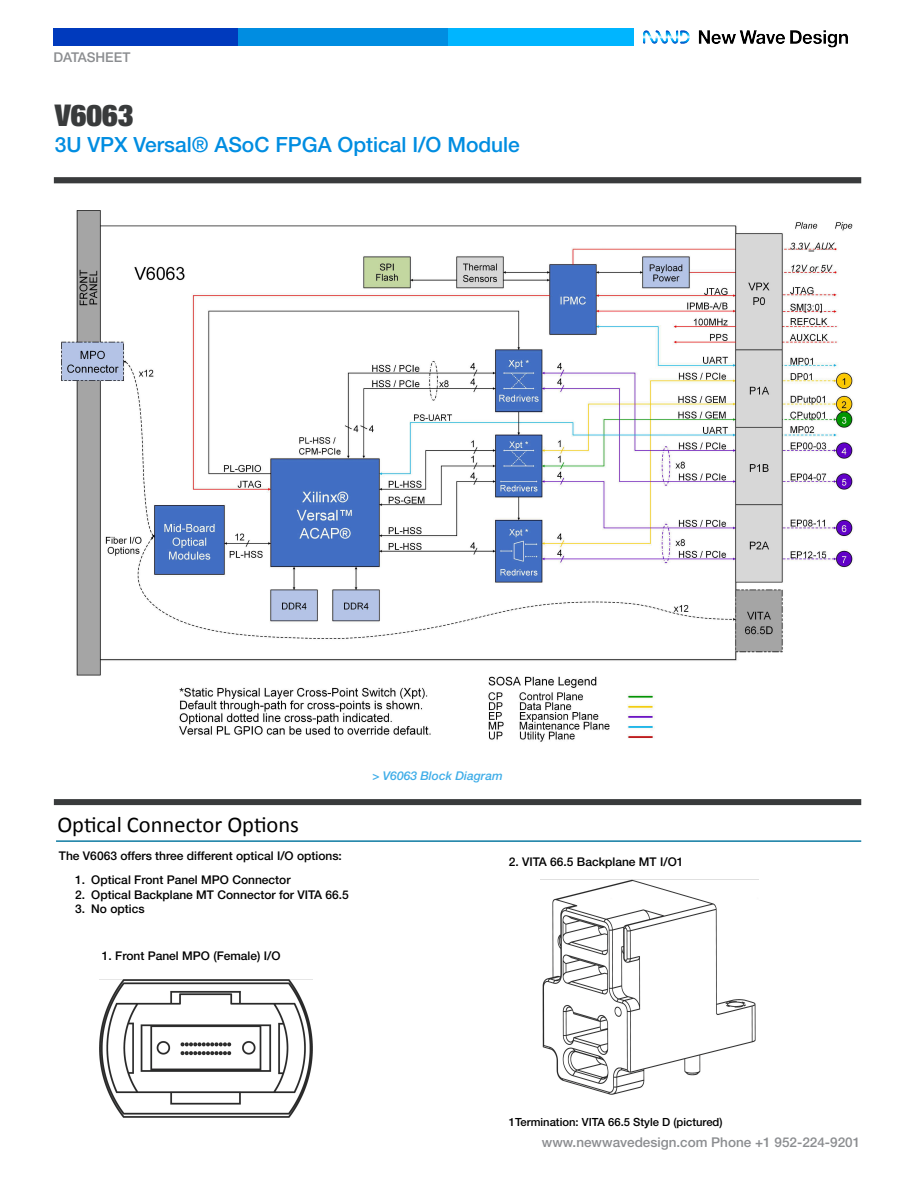
<style>
.page{position:relative;width:918px;height:1188px;background:#fff}
.page>*{position:absolute;margin:0;border:0;box-sizing:border-box;transform-origin:0 0}
.t1{font:900 condensed 30px "Helvetica Neue LT Std";color:#393b3c}
.t2{font:22.5px "Calibri";color:#000}
.t3{font:500 21px "Helvetica Neue LT Std";color:#008de1}
.t4{font:500 13.5px "Helvetica Neue LT Std";color:#8b8d90}
.t5{font:500 12px "Helvetica Neue LT Std";color:#000}
.t6{font:italic 500 12px "Helvetica Neue LT Std";color:#3fade8}
.t7{font:500 11.25px "Helvetica Neue LT Std";color:#000}
</style>
<div class="page">
<img style="left:61px;top:210px;width:793px;height:532px">
<img style="left:100px;top:979px;width:212px;height:137px">
<img style="left:541px;top:879px;width:217px;height:216px">
<div style="left:54px;top:177px;width:807px;height:6px;background:#393b3c"></div>
<hr style="left:56px;top:840px;width:805px;height:1px;background:#147ea4">
<div style="left:54px;top:799px;width:807px;height:6px;background:#393b3c"></div>
<div style="left:54px;top:28px;width:184px;height:17px;background:#003abd"></div>
<div style="left:238px;top:28px;width:209px;height:17px;background:#008de1"></div>
<div style="left:447px;top:28px;width:186px;height:17px;background:#00b5ff"></div>
<img style="left:643px;top:30px;width:205px;height:18px">
<p class="t4" style="left:53px;top:49px;width:78px">DATASHEET</p>
<h1 class="t1" style="left:55px;top:97px;width:80px">V6063</h1>
<h3 class="t3" style="left:55px;top:132px;width:466px">3U VPX Versal® ASoC FPGA Optical I/O Module</h3>
<h2 class="t2" style="left:57px;top:808px;width:243px">Optical Connector Options</h2>
<p class="t5" style="left:59px;top:848px;width:284px">The V6063 offers three different optical I/O options:</p>
<p class="t5" style="left:75px;top:872px;width:217px">1. Optical Front Panel MPO Connector</p>
<p class="t5" style="left:75px;top:887px;width:275px">2. Optical Backplane MT Connector for VITA 66.5</p>
<p class="t5" style="left:75px;top:901px;width:71px">3. No optics</p>
<p class="t5" style="left:102px;top:948px;width:180px">1. Front Panel MPO (Female) I/O</p>
<p class="t6" style="left:372px;top:768px;width:132px">&gt; V6063 Block Diagram</p>
<p class="t5" style="left:508px;top:854px;width:176px">2. VITA 66.5 Backplane MT I/O1</p>
<p class="t7" style="left:508px;top:1115px;width:215px">1Termination: VITA 66.5 Style D (pictured)</p>
<p class="t4" style="left:541px;top:1133px;width:320px">www.newwavedesign.com Phone +1 952-224-9201</p>
</div>
